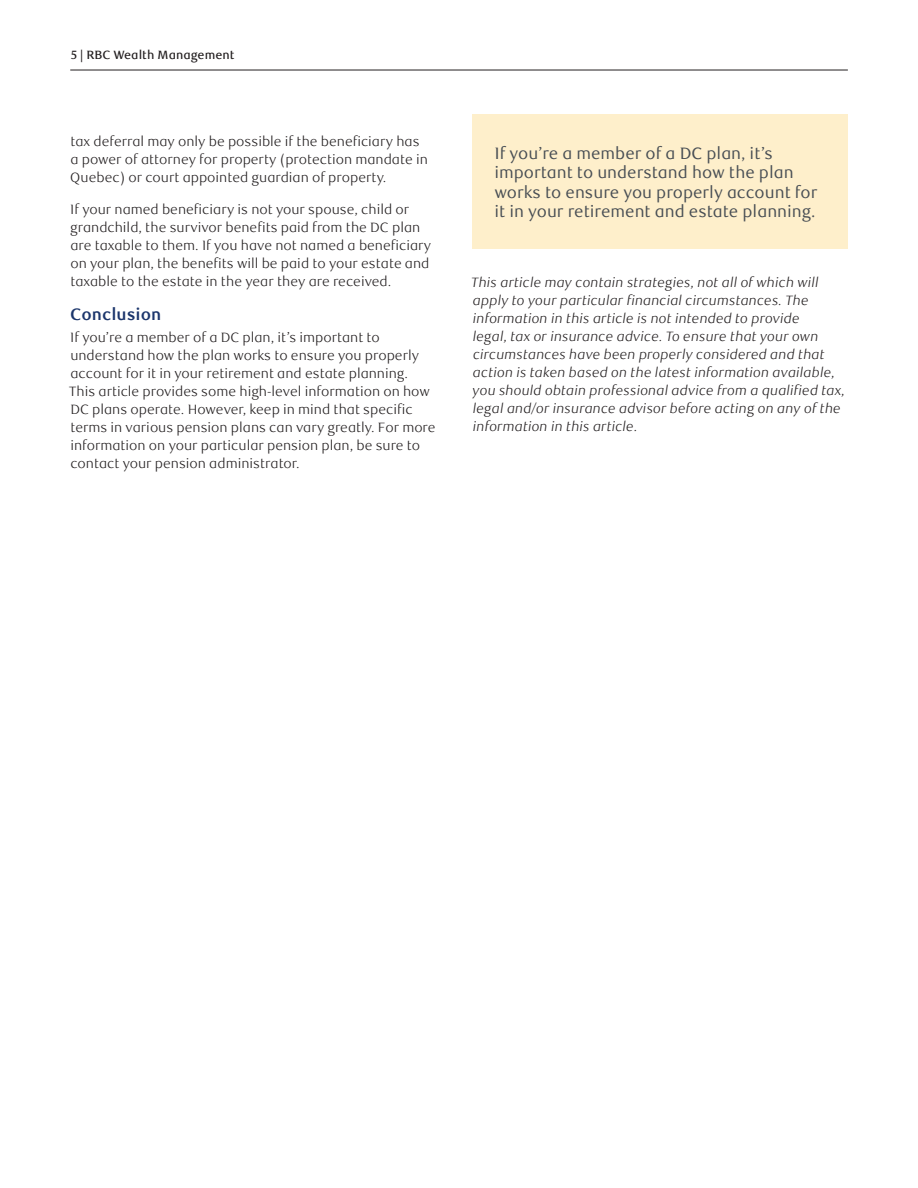
<style>
.page{position:relative;width:918px;height:1188px;background:#fff}
.page>*{position:absolute;margin:0;border:0;box-sizing:border-box;transform-origin:0 0}
.t1{font:16.5px/19.5px "RBC Text";color:#484e54}
.t2{font:700 16.5px "RBC Text";color:#1c366c}
.t3{font:300 13.5px/18px "RBC Text";color:#231f20}
.t4{font:italic 300 13.5px/18px "RBC Text";color:#231f20}
.t5{font:500 12px "RBC Text";color:#231f20}
</style>
<div class="page">
<hr style="left:70px;top:70px;width:778px;height:1px;background:#231f20">
<div style="left:473px;top:114px;width:375px;height:135px;background:#feefcb"></div>
<p class="t5" style="left:71px;top:47px;width:165px">5 | RBC Wealth Management</p>
<p class="t3" style="left:70px;top:132px;width:359px">tax deferral may only be possible if the beneficiary has a power of attorney for property (protection mandate in<br>Quebec) or court appointed guardian of property.</p>
<p class="t3" style="left:70px;top:201px;width:362px">If your named beneficiary is not your spouse, child or grandchild, the survivor benefits paid from the DC plan are taxable to them. If you have not named a beneficiary on your plan, the benefits will be paid to your estate and taxable to the estate in the year they are received.</p>
<p class="t2" style="left:70px;top:304px;width:93px">Conclusion</p>
<p class="t3" style="left:69px;top:329px;width:368px">If you’re a member of a DC plan, it’s important to understand how the plan works to ensure you properly account for it in your retirement and estate planning.<br>This article provides some high-level information on how DC plans operate. However, keep in mind that specific terms in various pension plans can vary greatly. For more information on your particular pension plan, be sure to contact your pension administrator.</p>
<p class="t1" style="left:494px;top:144px;width:325px">If you’re a member of a DC plan, it’s important to understand how the plan works to ensure you properly account for it in your retirement and estate planning.</p>
<p class="t4" style="left:471px;top:273px;width:375px">This article may contain strategies, not all of which will apply to your particular financial circumstances. The information in this article is not intended to provide<br>legal, tax or insurance advice. To ensure that your own circumstances have been properly considered and that action is taken based on the latest information available, you should obtain professional advice from a qualified tax, legal and/or insurance advisor before acting on any of the information in this article.</p>
</div>
